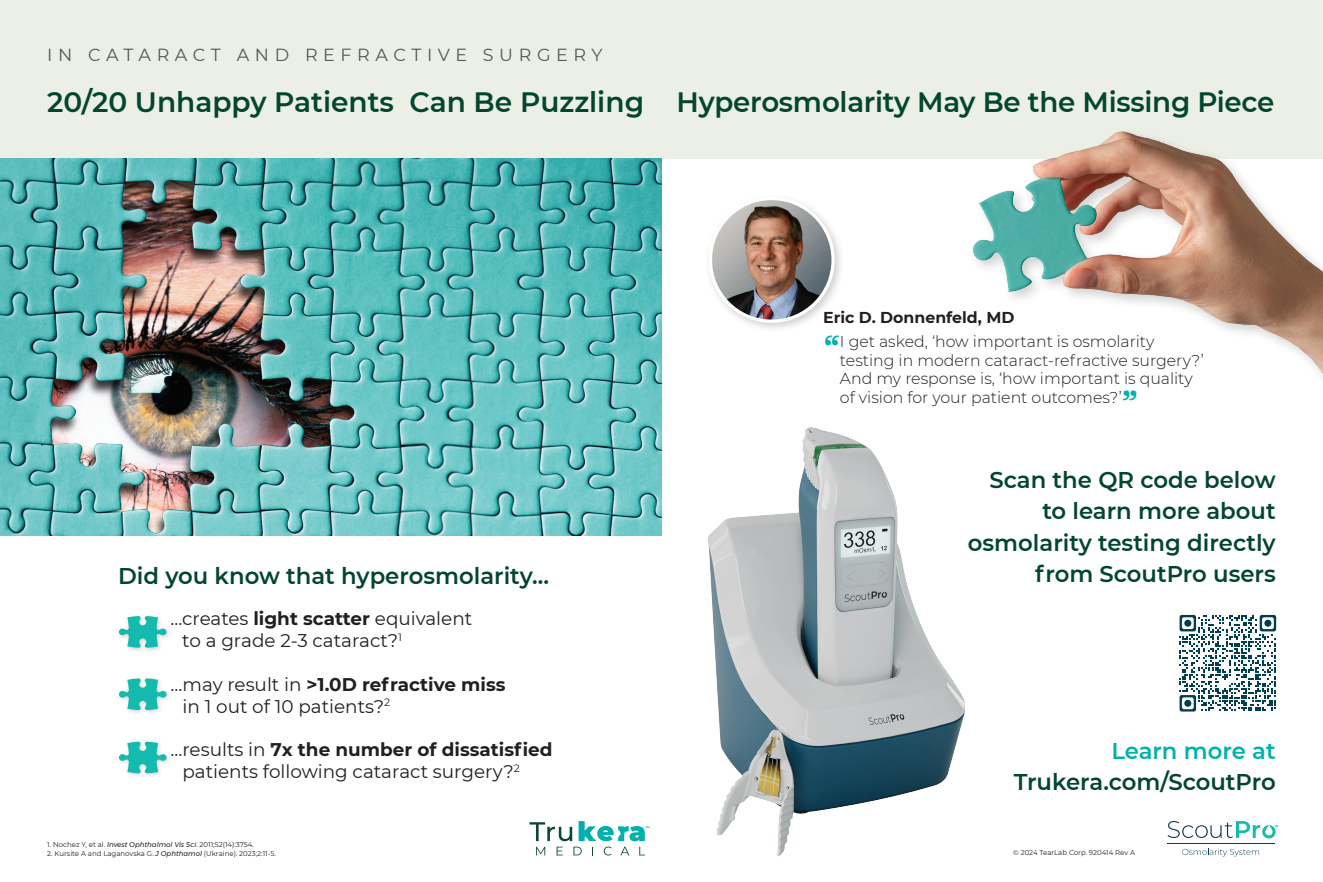
<style>
.page{position:relative;width:1323px;height:882px;background:#fff}
.page>*{position:absolute;margin:0;border:0;box-sizing:border-box;transform-origin:0 0}
.Quote_2{font:700 42px "Bower";color:#00b1af}
.Headline_March_2024{font:600 28px "Montserrat";letter-spacing:-.01em;color:#034630}
.Subhead-2_March_2024{font:600 22.75px/31.5px "Montserrat";color:#034630;text-align:right}
.Subhead-2_March_2024-2{font:600 22.75px "Montserrat";letter-spacing:-.005em;color:#00b1af}
.Text_March_2024{font:18.38px/21.9px "Montserrat";color:#231f20}
.Eyebrow_March_2024{font:17.5px "Montserrat";letter-spacing:.32em;color:#57585a}
.Quote_2-2{font:300 15.75px/18.4px "Montserrat";color:#231f20}
.Dr_Name{font:700 15.75px "Montserrat";color:#231f20}
.t1{font:7px "Montserrat";color:#231f20}
.s1{font-weight:700}
.s2{font-style:italic}
</style>
<div class="page">
<div style="left:0;top:0;width:1323px;height:159px;background:#ebefe6"></div>
<img style="left:0;top:159px;width:662px;height:377px">
<svg style="left:529px;top:822px;width:43px;height:19px"></svg>
<svg style="left:536px;top:847px;width:9px;height:8px"></svg>
<svg style="left:557px;top:847px;width:6px;height:8px"></svg>
<svg style="left:573px;top:847px;width:9px;height:8px"></svg>
<svg style="left:604px;top:847px;width:8px;height:9px"></svg>
<svg style="left:620px;top:847px;width:9px;height:8px"></svg>
<svg style="left:639px;top:847px;width:6px;height:8px"></svg>
<svg style="left:579px;top:821px;width:71px;height:20px"></svg>
<hr style="left:1167px;top:844px;width:107px;height:1px;background:#093d51">
<svg style="left:1182px;top:849px;width:77px;height:7px"></svg>
<svg style="left:1168px;top:821px;width:110px;height:17px"></svg>
<div style="left:116px;top:613px;width:56px;height:40px;background:#231f20;opacity:.21"></div>
<svg style="left:119px;top:616px;width:48px;height:32px"></svg>
<div style="left:116px;top:675px;width:56px;height:41px;background:#231f20;opacity:.21"></div>
<svg style="left:119px;top:678px;width:48px;height:32px"></svg>
<div style="left:116px;top:739px;width:56px;height:40px;background:#231f20;opacity:.21"></div>
<svg style="left:119px;top:742px;width:48px;height:31px"></svg>
<img style="left:973px;top:131px;width:350px;height:246px">
<svg style="left:1180px;top:615px;width:96px;height:97px"></svg>
<div style="left:1184px;top:620px;width:7px;height:7px;background:#003e51;border-radius:50%"></div>
<div style="left:1264px;top:620px;width:7px;height:7px;background:#003e51;border-radius:50%"></div>
<div style="left:1184px;top:700px;width:7px;height:7px;background:#003e51;border-radius:50%"></div>
<div style="left:705px;top:193px;width:140px;height:140px;background:#231f20;opacity:.21"></div>
<img style="left:712px;top:199px;width:121px;height:122px">
<div style="left:709px;top:197px;width:126px;height:126px;border:3px solid #fff;border-radius:50%"></div>
<img style="left:707px;top:427px;width:258px;height:429px">
<p class="Eyebrow_March_2024" style="left:47px;top:43px;width:557px">IN CATARACT AND REFRACTIVE SURGERY</p>
<p class="Headline_March_2024" style="left:47px;top:82px;width:1229px">20/20 Unhappy Patients Can Be Puzzling Hyperosmolarity May Be the Missing Piece</p>
<p class="Dr_Name" style="left:823px;top:307px;width:193px">Eric D. Donnenfeld, MD</p>
<p class="Quote_2" style="left:823px;top:320px;width:18px">“</p>
<p class="Quote_2-2" style="left:840px;top:332px;width:365px">I get asked, ‘how important is osmolarity testing in modern cataract-refractive surgery?’ And my response is, ‘how important is quality of vision for your patient outcomes?’</p>
<p class="Quote_2" style="left:1122px;top:375px;width:18px">”</p>
<p class="Subhead-2_March_2024" style="left:968px;top:463px;width:309px">Scan the QR code below to learn more about osmolarity testing directly from ScoutPro users</p>
<p class="Subhead-2_March_2024" style="left:118px;top:559px;width:432px">Did you know that hyperosmolarity…</p>
<p class="Text_March_2024" style="left:182px;top:607px;width:292px;text-indent:-12px">…creates <span class="s1">light scatter</span> equivalent to a grade 2-3 cataract?<sup>1</sup></p>
<p class="Text_March_2024" style="left:183px;top:673px;width:325px;text-indent:-12px">…may result in <span class="s1">&gt;1.0D refractive miss </span>in 1 out of 10 patients?<sup>2</sup></p>
<p class="Text_March_2024" style="left:183px;top:738px;width:372px;text-indent:-12px">…results in <span class="s1">7x the number of dissatisfied </span>patients following cataract surgery?<sup>2</sup></p>
<p class="Subhead-2_March_2024-2" style="left:1111px;top:734px;width:166px">Learn more at</p>
<p class="Subhead-2_March_2024" style="left:1014px;top:765px;width:264px">Trukera.com/ScoutPro</p>
<p class="t1" style="left:47px;top:840px;width:208px">1. Nochez Y, et al. <span class="s2">Invest Ophthalmol Vis Sci</span>. 2011;52(14):3754.</p>
<p class="t1" style="left:47px;top:848px;width:230px">2. Kursite A and Laganovska G. <span class="s2">J Ophthamol</span> (Ukraine). 2023;2:11-5.</p>
<p class="t1" style="left:1013px;top:848px;width:123px">© 2024 TearLab Corp. 920414 Rev A</p>
</div>
